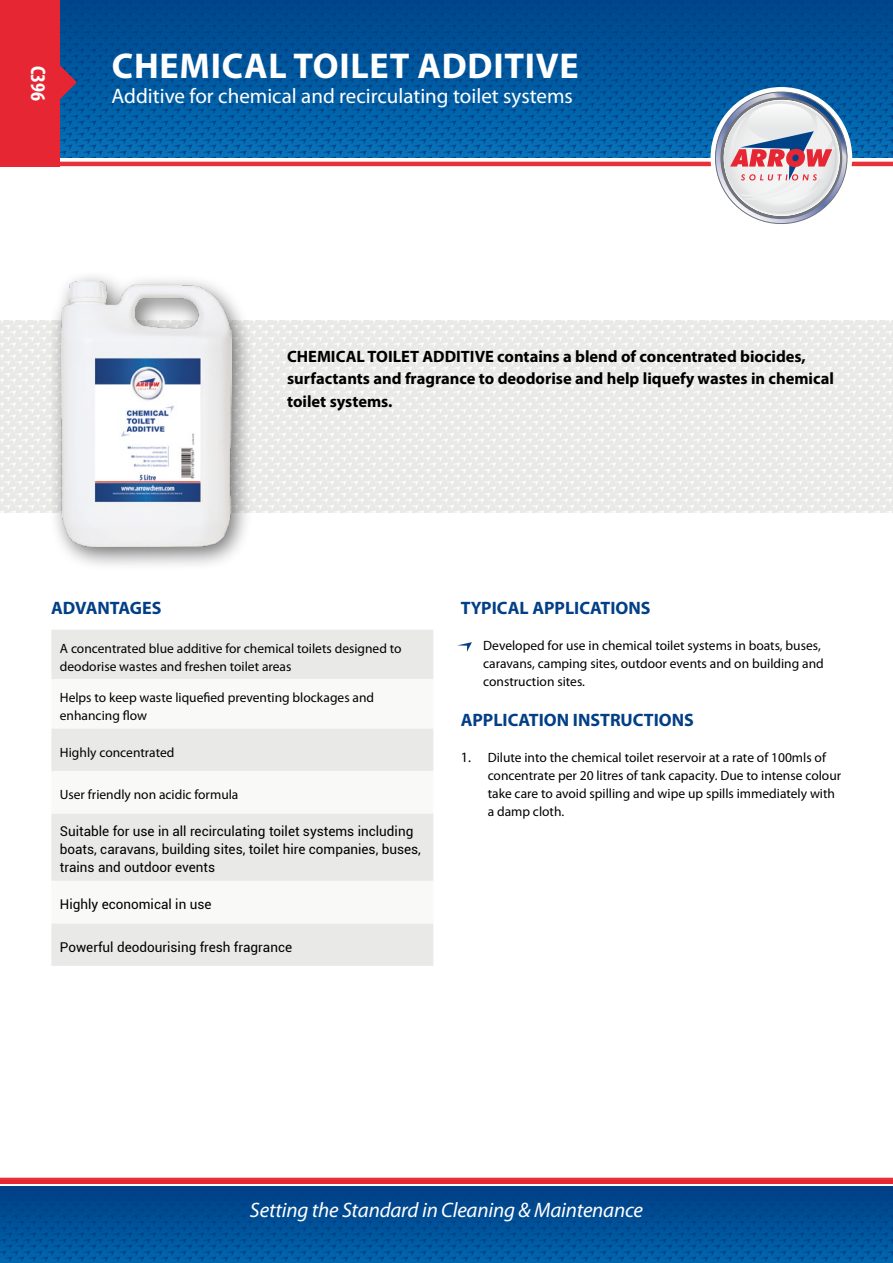
<style>
.page{position:relative;width:893px;height:1263px;background:#fff}
.page>*{position:absolute;margin:0;border:0;box-sizing:border-box;transform-origin:0 0}
.t1{font:700 36px "Myriad Pro";letter-spacing:.02em;color:#fff}
.t2{font:21px "Myriad Pro";color:#fff}
.t3{font:italic 21px "Myriad Pro";letter-spacing:-.01em;color:#fff}
.t4{font:700 condensed 21px "Myriad Pro";color:#fff}
.t5{font:700 18px "Myriad Pro";color:#033f86}
.t6{font:700 16.5px/22.5px "Myriad Pro";color:#000}
.t7{font:13.5px/18px "Myriad Pro";color:#000}
.t8{font:13.5px/18px "Roboto";color:#000}
.s1{font-size:14.25px}
</style>
<div class="page">
<hr style="left:0;top:162px;width:893px;height:4px;background:#e73037">
<hr style="left:0;top:1178px;width:893px;height:4px;background:#e73037">
<svg style="left:59px;top:0;width:834px;height:157px;background:#01559b"></svg>
<svg style="left:710px;top:87px;width:142px;height:137px"></svg>
<svg style="left:0;top:1187px;width:893px;height:76px;background:#005096"></svg>
<svg style="left:0;top:321px;width:893px;height:192px;fill:#e9eae8"></svg>
<div style="left:0;top:0;width:59px;height:166px;background:#e62733"></div>
<svg style="left:59px;top:63px;width:18px;height:39px"></svg>
<div style="left:48px;top:270px;width:207px;height:301px;background:#000;opacity:.55"></div>
<img style="left:61px;top:282px;width:170px;height:264px">
<div style="left:51px;top:630px;width:382px;height:336px;background:#e9eae8"></div>
<svg style="left:51px;top:679px;width:382px;height:244px"></svg>
<svg style="left:457px;top:642px;width:15px;height:10px"></svg>
<hr style="left:0;top:1180px;width:893px;height:3px;background:#e62733">
<h2 class="t4" style="left:51px;top:66px;width:37px;rotate:90deg">C396</h2>
<h1 class="t1" style="left:112px;top:42px;width:468px">CHEMICAL TOILET ADDITIVE</h1>
<h2 class="t2" style="left:112px;top:83px;width:463px">Additive for chemical and recirculating toilet systems</h2>
<p class="t6" style="left:287px;top:344px;width:548px">CHEMICAL TOILET ADDITIVE contains a blend of concentrated biocides, surfactants and fragrance to deodorise and help liquefy wastes in chemical toilet systems.</p>
<h3 class="t5" style="left:51px;top:596px;width:112px">ADVANTAGES</h3>
<h3 class="t5" style="left:461px;top:596px;width:191px">TYPICAL APPLICATIONS</h3>
<p class="t7" style="left:483px;top:636px;width:342px">Developed for use in chemical toilet systems in boats, buses, caravans, camping sites, outdoor events and on building and construction sites.</p>
<h3 class="t5" style="left:461px;top:708px;width:235px">APPLICATION INSTRUCTIONS</h3>
<p class="t7" style="left:488px;top:748px;width:355px;text-indent:-27px"><span class="s1">1.</span> Dilute into the chemical toilet reservoir at a rate of 100mls of concentrate per 20 litres of tank capacity. Due to intense colour take care to avoid spilling and wipe up spills immediately with a damp cloth.</p>
<p class="t7" style="left:60px;top:639px;width:343px">A concentrated blue additive for chemical toilets designed to deodorise wastes and freshen toilet areas</p>
<p class="t7" style="left:60px;top:688px;width:316px">Helps to keep waste liquefied preventing blockages and enhancing flow</p>
<p class="t7" style="left:60px;top:743px;width:116px">Highly concentrated</p>
<p class="t7" style="left:60px;top:786px;width:180px">User friendly non acidic formula</p>
<p class="t8" style="left:60px;top:822px;width:362px">Suitable for use in all recirculating toilet systems including boats, caravans, building sites, toilet hire companies, buses, trains and outdoor events</p>
<p class="t8" style="left:60px;top:895px;width:153px">Highly economical in use</p>
<p class="t8" style="left:60px;top:937px;width:234px">Powerful deodourising fresh fragrance</p>
<h2 class="t3" style="left:250px;top:1197px;width:395px">Setting the Standard in Cleaning &amp; Maintenance</h2>
</div>
